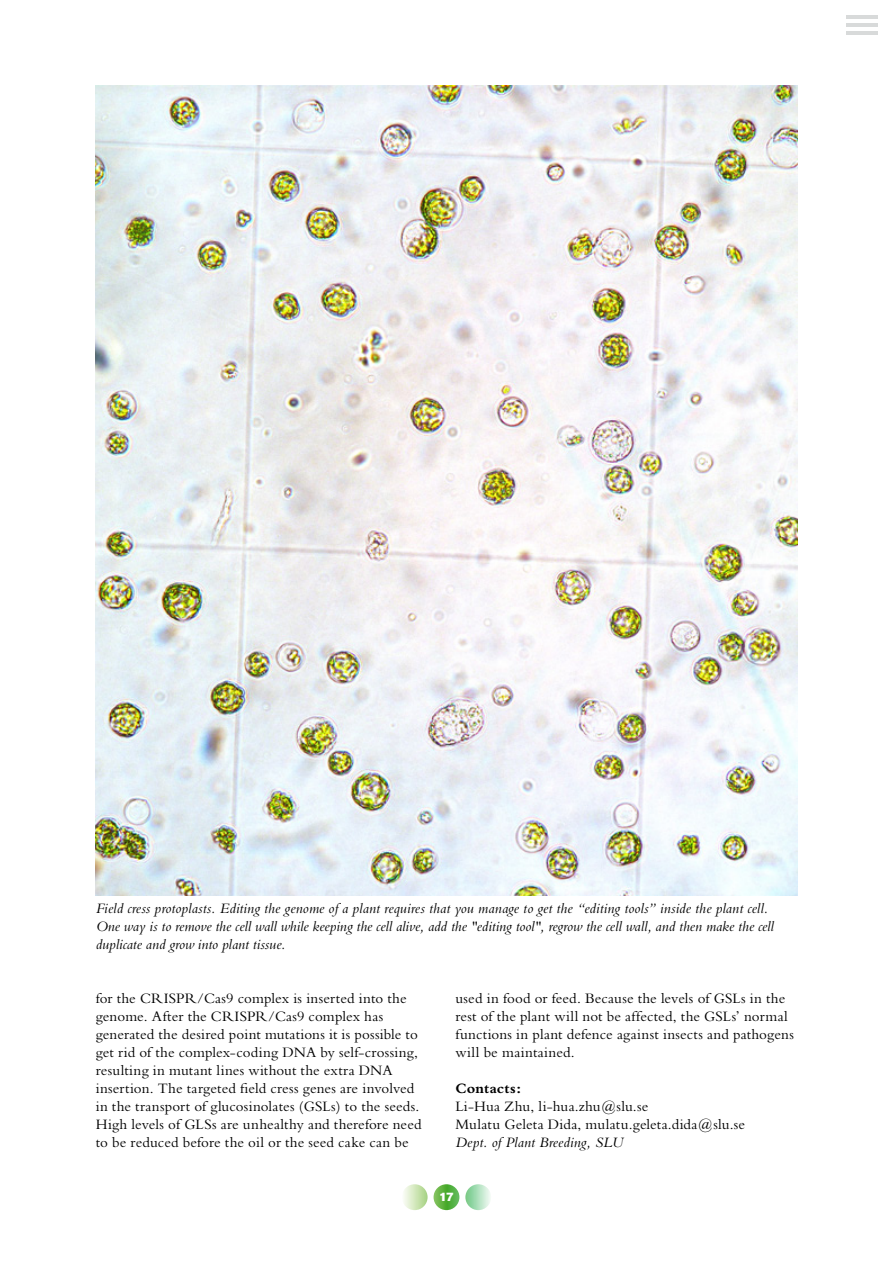
<style>
.page{position:relative;width:893px;height:1263px;background:#fff}
.page>*{position:absolute;margin:0;border:0;box-sizing:border-box;transform-origin:0 0}
.t1{font:15px/18px "Bembo";letter-spacing:.01em;color:#000}
.t2{font:italic 15px/18px "Bembo";letter-spacing:.005em;color:#000}
.t3{font:700 15px "Bembo";letter-spacing:.015em;color:#000}
.t4{font:12px "Akzidenz Grotesk BQ Super";color:#fff}
</style>
<div class="page">
<hr style="left:846px;top:15px;width:31px;height:4px;background:#d8dada">
<hr style="left:846px;top:23px;width:31px;height:4px;background:#d8dada">
<hr style="left:846px;top:31px;width:31px;height:3px;background:#d8dada">
<svg style="left:402px;top:1184px;width:26px;height:26px"></svg>
<svg style="left:434px;top:1184px;width:25px;height:26px"></svg>
<svg style="left:465px;top:1184px;width:26px;height:26px"></svg>
<img style="left:96px;top:85px;width:701px;height:810px">
<p class="t2" style="left:96px;top:899px;width:680px">Field cress protoplasts. Editing the genome of a plant requires that you manage to get the “editing tools” inside the plant cell.<br>One way is to remove the cell wall while keeping the cell alive, add the "editing tool", regrow the cell wall, and then make the cell duplicate and grow into plant tissue.</p>
<p class="t1" style="left:96px;top:989px;width:327px">for the CRISPR/Cas9 complex is inserted into the genome. After the CRISPR/Cas9 complex has generated the desired point mutations it is possible to get rid of the complex-coding DNA by self-crossing, resulting in mutant lines without the extra DNA insertion. The targeted field cress genes are involved in the transport of glucosinolates (GSLs) to the seeds.<br>High levels of GLSs are unhealthy and therefore need to be reduced before the oil or the seed cake can be</p>
<p class="t1" style="left:455px;top:989px;width:340px">used in food or feed. Because the levels of GSLs in the rest of the plant will not be affected, the GSLs’ normal functions in plant defence against insects and pathogens will be maintained.</p>
<p class="t3" style="left:455px;top:1080px;width:67px">Contacts:</p>
<p class="t1" style="left:455px;top:1097px;width:291px">Li-Hua Zhu, li-hua.zhu@slu.se<br>Mulatu Geleta Dida, mulatu.geleta.dida@slu.se</p>
<p class="t2" style="left:455px;top:1133px;width:169px">Dept. of Plant Breeding, SLU</p>
<p class="t4" style="left:439px;top:1190px;width:16px">17</p>
</div>
